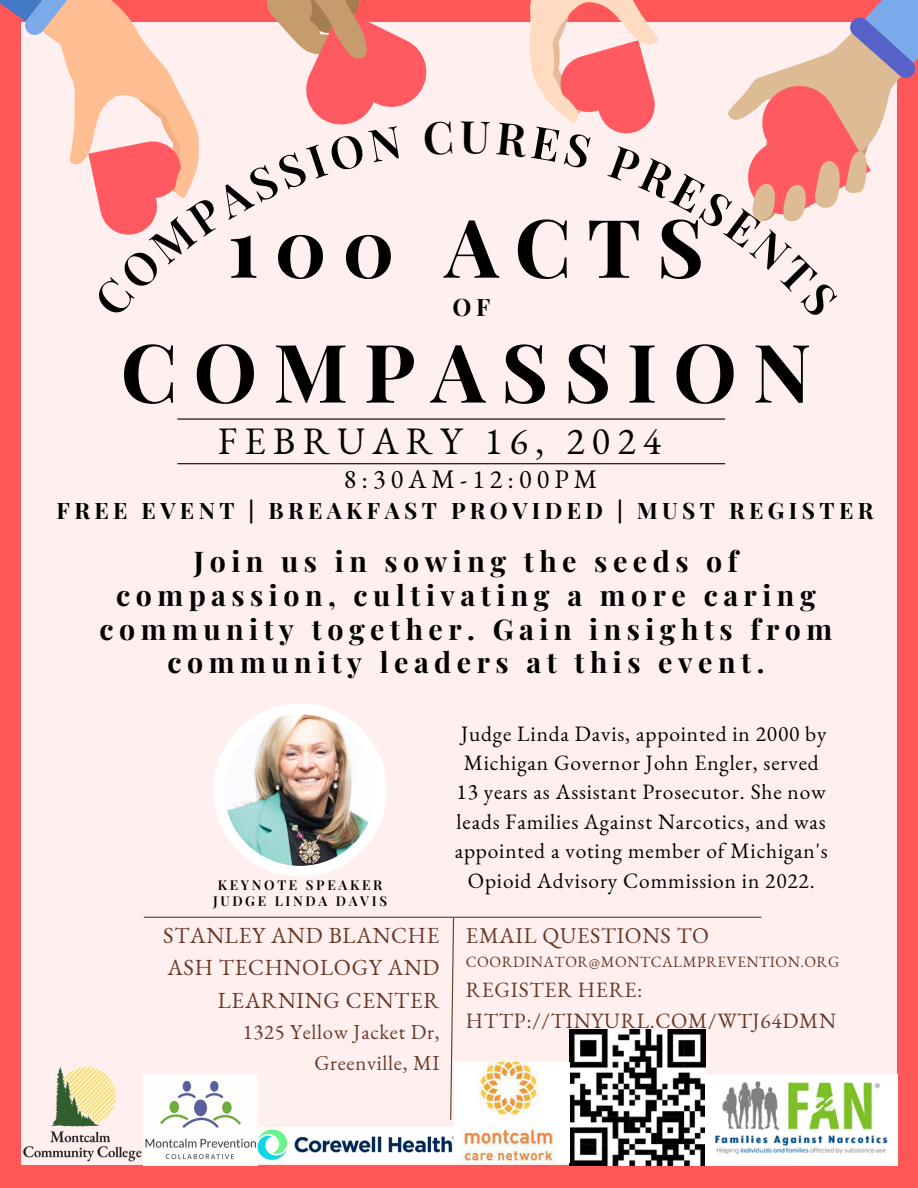
<style>
.page{position:relative;width:918px;height:1188px;background:#ff5757}
.page>*{position:absolute;margin:0;border:0;box-sizing:border-box;transform-origin:0 0}
.t1{font:700 80.85px "Playfair Display";letter-spacing:.195em;color:#000}
.t2{font:37.8px "EB Garamond";letter-spacing:.195em;color:#000}
.t3{font:700 28.5px/33.8px "Playfair Display";letter-spacing:.195em;color:#000;text-align:center}
.t4{font:26.1px "EB Garamond";letter-spacing:.195em;color:#000}
.t5{font:700 24px "Playfair Display";color:#000}
.t6{font:700 22.65px "Playfair Display";letter-spacing:.195em;color:#000}
.t7{font:22.5px/32.7px "EB Garamond";letter-spacing:.035em;color:#683826;text-align:right}
.t8{font:22.05px "EB Garamond";letter-spacing:.035em;color:#683826}
.t9{font:21.45px/29.4px "EB Garamond";letter-spacing:.04em;color:#000;text-align:center}
.t10{font:21.3px "EB Garamond";letter-spacing:.035em;color:#683826}
.t11{font:20.7px "EB Garamond";letter-spacing:.035em;color:#683826}
.t12{font:15.3px "EB Garamond";letter-spacing:.03em;color:#683826}
.t13{font:600 13.65px "Playfair Display";letter-spacing:.195em;color:#000}
</style>
<div class="page">
<div style="left:21px;top:23px;width:876px;height:1142px;background:#ffefef"></div>
<hr style="left:144px;top:917px;width:617px;height:1px;background:#683826">
<hr style="left:177px;top:418px;width:548px;height:2px;background:#000">
<hr style="left:177px;top:463px;width:548px;height:1px;background:#000">
<svg style="left:450px;top:917px;width:5px;height:203px"></svg>
<img style="left:144px;top:1074px;width:113px;height:91px">
<div style="left:213px;top:703px;width:174px;height:174px;background:#fff;border-radius:50%"></div>
<img style="left:224px;top:714px;width:152px;height:152px;border-radius:50%">
<img style="left:258px;top:1127px;width:196px;height:36px">
<img style="left:23px;top:1066px;width:121px;height:100px">
<img style="left:570px;top:1030px;width:136px;height:136px">
<img style="left:706px;top:1074px;width:191px;height:91px">
<img style="left:454px;top:1063px;width:116px;height:100px">
<svg style="left:0;top:0;width:453px;height:235px"></svg>
<svg style="left:461px;top:0;width:457px;height:222px"></svg>
<p class="t1" style="left:228px;top:190px;width:478px">100 ACTS</p>
<p class="t5" style="left:453px;top:290px;width:39px">OF</p>
<p class="t1" style="left:121px;top:315px;width:692px">COMPASSION</p>
<p class="t2" style="left:218px;top:416px;width:445px">FEBRUARY 16, 2024</p>
<p class="t4" style="left:344px;top:462px;width:255px">8:30AM-12:00PM</p>
<p class="t6" style="left:57px;top:495px;width:818px">FREE EVENT | BREAKFAST PROVIDED | MUST REGISTER</p>
<p class="t3" style="left:99px;top:543px;width:734px">Join us in sowing the seeds of compassion, cultivating a more caring community together. Gain insights from community leaders at this event.</p>
<p class="t13" style="left:218px;top:875px;width:166px">KEYNOTE SPEAKER</p>
<p class="t13" style="left:213px;top:891px;width:176px">JUDGE LINDA DAVIS</p>
<p class="t7" style="left:163px;top:918px;width:278px">STANLEY AND BLANCHE<br>ASH TECHNOLOGY AND<br>LEARNING CENTER</p>
<p class="t11" style="left:243px;top:1018px;width:198px">1325 Yellow Jacket Dr,</p>
<p class="t11" style="left:314px;top:1049px;width:127px">Greenville, MI</p>
<p class="t9" style="left:455px;top:718px;width:375px">Judge Linda Davis, appointed in 2000 by Michigan Governor John Engler, served 13 years as Assistant Prosecutor. She now leads Families Against Narcotics, and was appointed a voting member of Michigan's Opioid Advisory Commission in 2022.</p>
<p class="t8" style="left:466px;top:920px;width:245px">EMAIL QUESTIONS TO</p>
<p class="t12" style="left:466px;top:952px;width:375px">COORDINATOR@MONTCALMPREVENTION.ORG</p>
<p class="t10" style="left:466px;top:975px;width:178px">REGISTER HERE:</p>
<p class="t10" style="left:466px;top:1007px;width:372px">HTTP://TINYURL.COM/WTJ64DMN</p>
</div>
